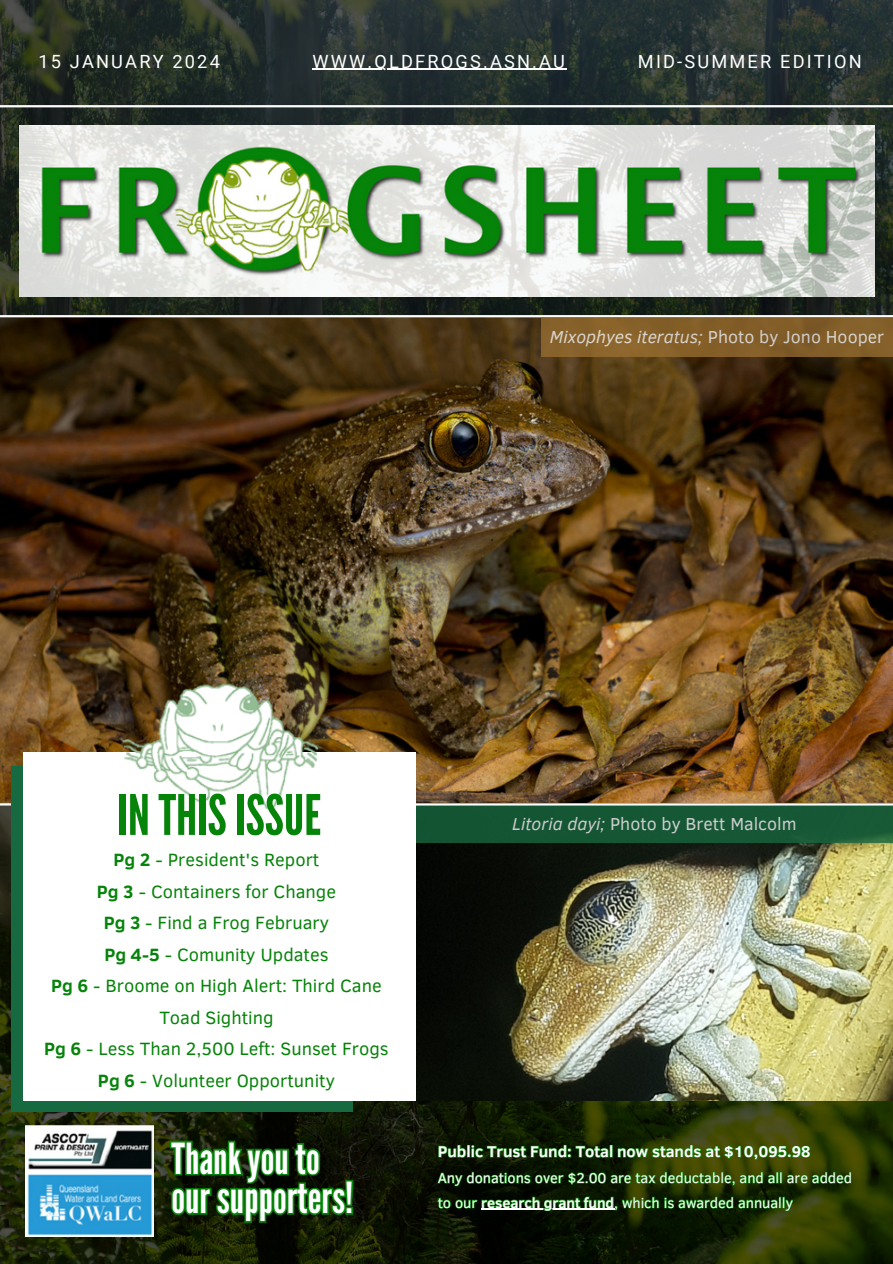
<style>
.page{position:relative;width:893px;height:1264px;background:#fff}
.page>*{position:absolute;margin:0;border:0;box-sizing:border-box;transform-origin:0 0}
.t1{font:55.65px "League Gothic";color:#068309}
.t2{font:42.75px "League Gothic";color:#fff}
.t3{font:18.3px/31.5px "Clear Sans";color:#068309;text-align:center}
.t4{font:18.15px "Roboto";letter-spacing:.12em;color:#fff}
.t5{font:italic 17.7px "Clear Sans";color:#fff}
.t6{font:17.7px "Clear Sans";color:#fff}
.t7{font:700 15.9px "Clear Sans";color:#fff}
.t8{font:14.4px "Clear Sans";color:#fff}
.s1{font-style:normal}
.s2{font-weight:700}
.s3{font-style:italic}
</style>
<div class="page">
<img style="left:0;top:0;width:892px;height:1263px">
<img style="left:0;top:317px;width:892px;height:486px">
<hr style="left:0;top:105px;width:892px;height:2px;background:#fff">
<img style="left:19px;top:126px;width:855px;height:171px">
<hr style="left:0;top:315px;width:892px;height:2px;background:#fff">
<img style="left:415px;top:843px;width:477px;height:257px">
<div style="left:415px;top:804px;width:477px;height:39px;background:#155735"></div>
<hr style="left:0;top:803px;width:892px;height:2px;background:#fff">
<div style="left:12px;top:766px;width:341px;height:345px;background:#176940"></div>
<div style="left:23px;top:751px;width:392px;height:349px;background:#fff"></div>
<img style="left:25px;top:1124px;width:129px;height:112px">
<div style="left:540px;top:317px;width:352px;height:39px;background:#845f29"></div>
<img style="left:91px;top:616px;width:257px;height:194px">
<svg style="left:438px;top:1143px;width:373px;height:17px;background:#1a4a04"></svg>
<svg style="left:436px;top:1170px;width:416px;height:17px;background:#134403"></svg>
<svg style="left:437px;top:1195px;width:357px;height:16px;background:#0f4209"></svg>
<hr style="left:481px;top:1208px;width:133px;height:1px;background:#fff">
<svg style="left:168px;top:1139px;width:187px;height:85px;background:#0a4405"></svg>
<hr style="left:312px;top:69px;width:255px;height:1px;background:#fff">
<p class="t4" style="left:38px;top:51px;width:183px">15 JANUARY 2024</p>
<p class="t4" style="left:312px;top:51px;width:254px">WWW.QLDFROGS.ASN.AU</p>
<p class="t4" style="left:638px;top:51px;width:225px">MID-SUMMER EDITION</p>
<p class="t5" style="left:550px;top:324px;width:336px">Mixophyes iteratus; <span class="s1">Photo by Jono Hooper</span></p>
<p class="t1" style="left:117px;top:782px;width:205px">INTHISISSUE</p>
<p class="t3" style="left:113px;top:843px;width:207px"><span class="s2">Pg 2</span> - President's Report</p>
<p class="t3" style="left:97px;top:874px;width:240px"><span class="s2">Pg 3</span> - Containers for Change</p>
<p class="t3" style="left:104px;top:906px;width:227px"><span class="s2">Pg 3</span> - Find a Frog February</p>
<p class="t3" style="left:104px;top:937px;width:226px"><span class="s2">Pg 4-5</span> - Comunity Updates</p>
<p class="t3" style="left:51px;top:969px;width:332px"><span class="s2">Pg 6</span> - Broome on High Alert: Third Cane<br>Toad Sighting</p>
<p class="t3" style="left:44px;top:1032px;width:346px"><span class="s2">Pg 6</span> - Less Than 2,500 Left: Sunset Frogs</p>
<p class="t3" style="left:98px;top:1063px;width:238px"><span class="s2">Pg 6</span> - Volunteer Opportunity</p>
<p class="t2" style="left:171px;top:1133px;width:150px">Thankyouto</p>
<p class="t2" style="left:171px;top:1173px;width:183px">our supporters!</p>
<p class="t6" style="left:512px;top:811px;width:286px"><span class="s3">Litoria dayi;</span> Photo by Brett Malcolm</p>
<p class="t7" style="left:438px;top:1139px;width:374px">Public Trust Fund: Total now stands at $10,095.98</p>
<p class="t8" style="left:438px;top:1167px;width:416px">Any donations over $2.00 are tax deductable, and all are added</p>
<p class="t8" style="left:438px;top:1192px;width:356px">to our <span class="s2">research grant fund</span>, which is awarded annually</p>
</div>
